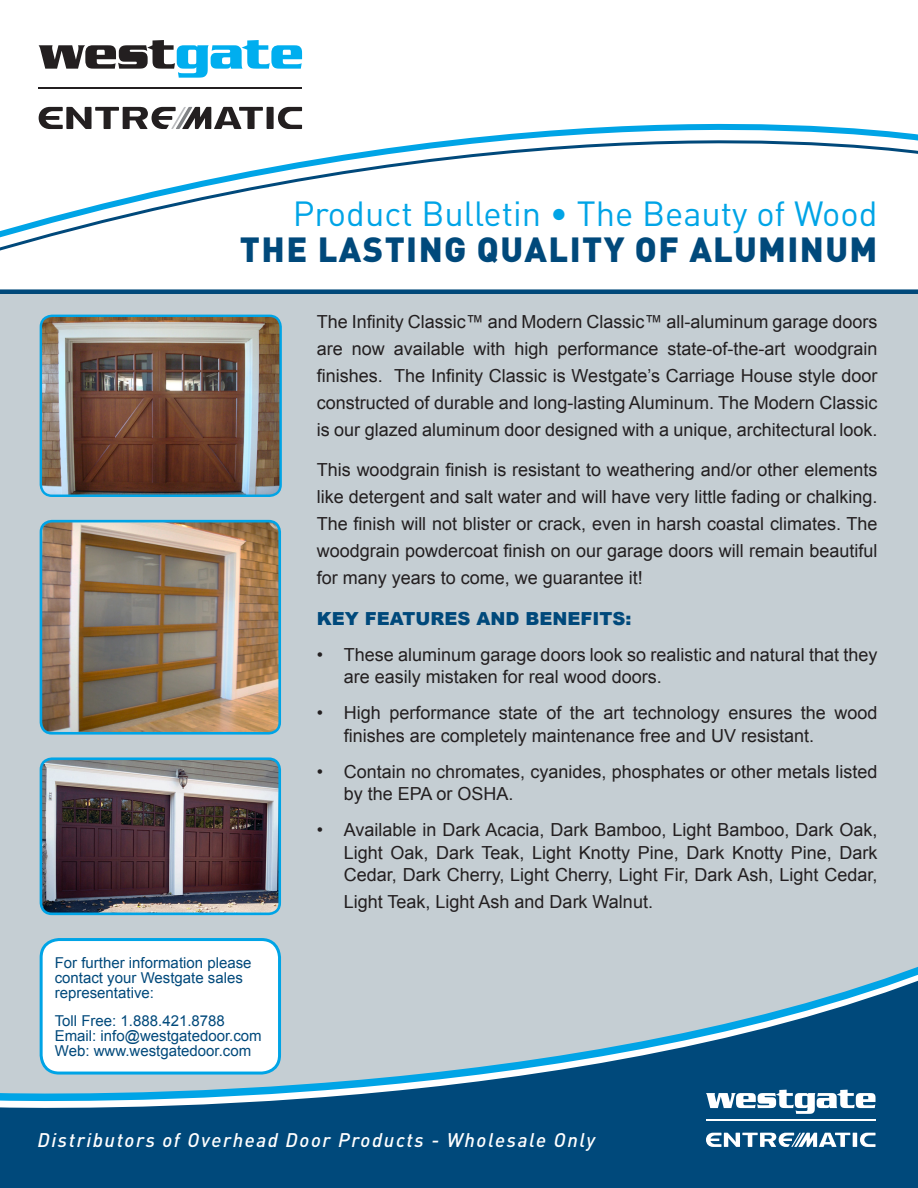
<style>
.page{position:relative;width:918px;height:1188px;background:#fff}
.page>*{position:absolute;margin:0;border:0;box-sizing:border-box;transform-origin:0 0}
.Main_Heading_Light{font:34.5px "DIN Pro";color:#00a4e6}
.Main_Heading_Light-2{font:900 34.5px "DIN Pro";letter-spacing:.04em;color:#00497b}
.t1{font:italic 500 19.5px "DIN Pro";letter-spacing:.08em;color:#fff}
.Main_Heading_BLK{font:18px/27px "Arial";color:#231f20;text-align:justify}
.Main_Heading_BLK-2{font:900 18px "Arial";color:#00497b}
.Main_Heading_BLK-3{font:15px/15px "Arial";color:#00497b}
</style>
<div class="page">
<div style="left:0;top:294px;width:918px;height:656px;background:#c5ced3"></div>
<div style="left:0;top:289px;width:918px;height:5px;background:#00497b"></div>
<img style="left:41px;top:316px;width:240px;height:180px">
<div style="left:40px;top:315px;width:242px;height:182px;border:2px solid #00a4e6;border-radius:11px"></div>
<img style="left:41px;top:759px;width:239px;height:155px">
<div style="left:40px;top:757px;width:241px;height:158px;border:3px solid #00a4e6;border-radius:11px"></div>
<div style="left:41px;top:940px;width:239px;height:133px;background:#fff;border-radius:18px"></div>
<div style="left:40px;top:938px;width:241px;height:137px;border:3px solid #00a4e6;border-radius:18px"></div>
<img style="left:41px;top:521px;width:239px;height:212px">
<div style="left:40px;top:520px;width:241px;height:215px;border:3px solid #00a4e6;border-radius:11px"></div>
<svg style="left:0;top:950px;width:918px;height:21px"></svg>
<svg style="left:0;top:971px;width:918px;height:217px;background:#5e8eac"></svg>
<svg style="left:0;top:87px;width:918px;height:164px"></svg>
<hr style="left:39px;top:87px;width:263px;height:2px;background:#231f20">
<svg style="left:278px;top:107px;width:24px;height:22px"></svg>
<div style="left:267px;top:107px;width:7px;height:22px;background:#231f20"></div>
<svg style="left:39px;top:107px;width:224px;height:22px"></svg>
<svg style="left:39px;top:40px;width:263px;height:38px"></svg>
<hr style="left:706px;top:1120px;width:170px;height:1px;background:#fff">
<svg style="left:860px;top:1133px;width:16px;height:14px"></svg>
<hr style="left:853px;top:1133px;width:4px;height:14px;background:#fff">
<svg style="left:706px;top:1133px;width:144px;height:14px"></svg>
<svg style="left:706px;top:1090px;width:170px;height:24px"></svg>
<p class="Main_Heading_Light" style="left:293px;top:191px;width:586px">Product Bulletin • The Beauty of Wood</p>
<p class="Main_Heading_Light-2" style="left:240px;top:227px;width:639px">THE LASTING QUALITY OF ALUMINUM</p>
<p class="Main_Heading_BLK-3" style="left:55px;top:955px;width:198px">For further information please contact your Westgate sales representative:</p>
<p class="Main_Heading_BLK-3" style="left:55px;top:1014px;width:172px">Toll Free: 1.888.421.8788</p>
<p class="Main_Heading_BLK-3" style="left:55px;top:1029px;width:208px">Email: info@westgatedoor.com</p>
<p class="Main_Heading_BLK-3" style="left:55px;top:1044px;width:198px">Web: www.westgatedoor.com</p>
<p class="Main_Heading_BLK" style="left:317px;top:308px;width:562px">The Infinity Classic™ and Modern Classic™ all-aluminum garage doors are now available with high performance state-of-the-art woodgrain finishes. The Infinity Classic is Westgate’s Carriage House style door constructed of durable and long-lasting Aluminum. The Modern Classic is our glazed aluminum door designed with a unique, architectural look.</p>
<p class="Main_Heading_BLK" style="left:317px;top:457px;width:562px">This woodgrain finish is resistant to weathering and/or other elements like detergent and salt water and will have very little fading or chalking.<br>The finish will not blister or crack, even in harsh coastal climates. The woodgrain powdercoat finish on our garage doors will remain beautiful for many years to come, we guarantee it!</p>
<p class="Main_Heading_BLK-2" style="left:317px;top:605px;width:316px">KEY FEATURES AND BENEFITS:</p>
<p class="Main_Heading_BLK" style="left:344px;top:643px;width:535px;line-height:22.5px;text-indent:-27px">• These aluminum garage doors look so realistic and natural that they are easily mistaken for real wood doors.</p>
<p class="Main_Heading_BLK" style="left:344px;top:702px;width:535px;line-height:22.5px;text-indent:-27px">• High performance state of the art technology ensures the wood finishes are completely maintenance free and UV resistant.</p>
<p class="Main_Heading_BLK" style="left:344px;top:760px;width:535px;line-height:22.5px;text-indent:-27px">• Contain no chromates, cyanides, phosphates or other metals listed by the EPA or OSHA.</p>
<p class="Main_Heading_BLK" style="left:344px;top:819px;width:535px;line-height:22.5px;text-indent:-27px">• Available in Dark Acacia, Dark Bamboo, Light Bamboo, Dark Oak, Light Oak, Dark Teak, Light Knotty Pine, Dark Knotty Pine, Dark Cedar, Dark Cherry, Light Cherry, Light Fir, Dark Ash, Light Cedar,</p>
<p class="Main_Heading_BLK" style="left:344px;top:889px;width:311px">Light Teak, Light Ash and Dark Walnut.</p>
<p class="t1" style="left:38px;top:1128px;width:559px">Distributors of Overhead Door Products - Wholesale Only</p>
</div>
